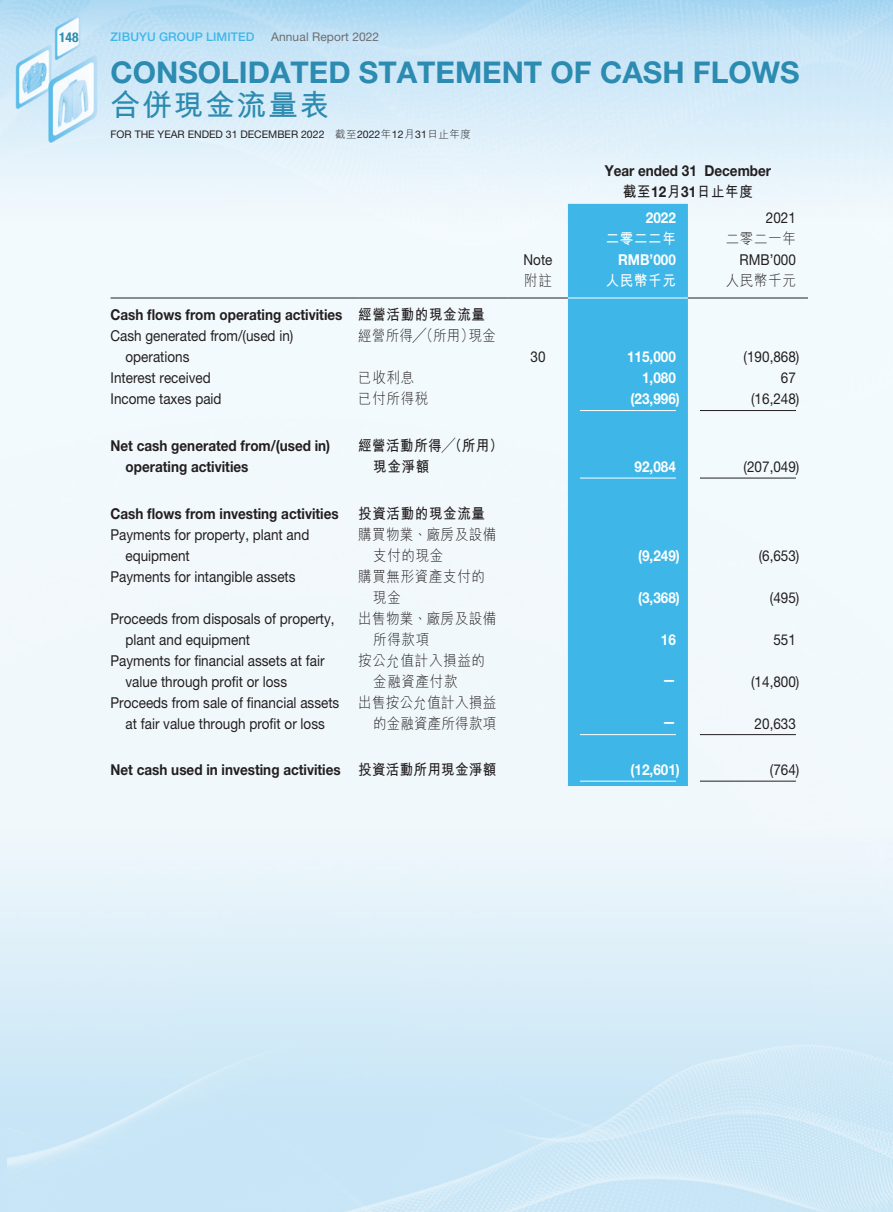
<style>
.page{position:relative;width:893px;height:1212px;background:#fff}
.page>*{position:absolute;margin:0;border:0;box-sizing:border-box;transform-origin:0 0}
.t1{font:700 30px "Helvetica Neue LT Std";color:#2c8bb0}
.t2{font:700 30px "M Hei HK";letter-spacing:.05em;color:#2c8bb0}
._15_Table_Stub{font:15px/21px "Helvetica Neue LT Std";color:#231f20;scale:.9 1}
._15_Table_Stub-2{font:700 15px/21px "Helvetica Neue LT Std";color:#231f20;scale:.9 1}
._15_Table_Stub-3{font:300 15px/21px "M Hei HK";letter-spacing:.04em;color:#231f20;scale:.9 1}
._01_Body_Text{font:15px "Helvetica Neue LT Std";color:#231f20;scale:.9 1}
._01_Body_Text-2{font:700 15px "Helvetica Neue LT Std";color:#fff;scale:.9 1}
._15_Table_Stub-4{font:700 15px/21px "M Hei HK";letter-spacing:.05em;color:#231f20;scale:.9 1}
._01_Body_Text-3{font:700 15px "Helvetica Neue LT Std";color:#231f20;scale:.9 1}
._01_Body_Text-4{font:300 15px "M Hei HK";letter-spacing:.05em;color:#231f20;scale:.9 1}
._01_Body_Text-5{font:700 15px "M Hei HK";letter-spacing:.05em;color:#231f20;scale:.9 1}
._01_Body_Text-6{font:700 15px "M Hei HK";letter-spacing:.05em;color:#fff;scale:.9 1}
._15_Table_Stub-5{font:700 15px "M Hei HK";letter-spacing:.025em;color:#231f20;scale:.9 1}
.t3{font:700 condensed 13.5px "Helvetica Neue LT Std";color:#2c8bb0}
.t4{font:500 12px "Helvetica Neue LT Std";letter-spacing:.01em;color:#3eb7e8}
.t5{font:12px "Helvetica Neue LT Std";letter-spacing:.01em;color:#6c6d70}
.t6{font:10.5px "Helvetica Neue LT Std";color:#231f20}
.s1{font-family:"M Hei HK";font-weight:300}
.s2{font-family:"Helvetica Neue LT Std"}
</style>
<div class="page">
<img style="left:0;top:0;width:893px;height:816px">
<img style="left:8px;top:816px;width:885px;height:396px">
<div style="left:568px;top:204px;width:120px;height:582px;background:#3eb7e8"></div>
<hr style="left:111px;top:298px;width:247px;height:1px;background:#231f20">
<hr style="left:358px;top:298px;width:150px;height:1px;background:#231f20">
<hr style="left:508px;top:298px;width:60px;height:1px;background:#231f20">
<hr style="left:568px;top:298px;width:120px;height:1px;background:#fff">
<hr style="left:688px;top:298px;width:120px;height:1px;background:#231f20">
<hr style="left:580px;top:410px;width:96px;height:1px;background:#fff">
<hr style="left:700px;top:410px;width:96px;height:1px;background:#231f20">
<hr style="left:580px;top:478px;width:96px;height:1px;background:#fff">
<hr style="left:700px;top:478px;width:96px;height:1px;background:#231f20">
<hr style="left:580px;top:734px;width:96px;height:1px;background:#fff">
<hr style="left:700px;top:734px;width:96px;height:1px;background:#231f20">
<hr style="left:580px;top:781px;width:96px;height:1px;background:#fff">
<hr style="left:700px;top:781px;width:96px;height:1px;background:#231f20">
<p class="t3" style="left:59px;top:29px;width:21px">148</p>
<p class="t4" style="left:111px;top:30px;width:145px">ZIBUYU GROUP LIMITED</p>
<p class="t5" style="left:271px;top:30px;width:109px">Annual Report 2022</p>
<h1 class="t1" style="left:111px;top:54px;width:691px">CONSOLIDATED STATEMENT OF CASH FLOWS</h1>
<h1 class="t2" style="left:111px;top:83px;width:221px">合併現金流量表</h1>
<p class="t6" style="left:111px;top:128px;width:362px">FOR THE YEAR ENDED 31 DECEMBER 2022 <span class="s1">截至</span>2022<span class="s1">年</span>12<span class="s1">月</span>31<span class="s1">日止年度</span></p>
<p class="_01_Body_Text-3" style="left:605px;top:162px;width:187px">Year ended 31 December</p>
<p class="_01_Body_Text-5" style="left:623px;top:181px;width:146px">截至<span class="s2">12</span>月<span class="s2">31</span>日止年度</p>
<p class="_01_Body_Text-2" style="left:646px;top:208px;width:35px">2022</p>
<p class="_01_Body_Text" style="left:766px;top:209px;width:35px">2021</p>
<p class="_01_Body_Text-6" style="left:606px;top:228px;width:79px">二零二二年</p>
<p class="_01_Body_Text-4" style="left:726px;top:228px;width:79px">二零二一年</p>
<p class="_01_Body_Text" style="left:524px;top:251px;width:34px">Note</p>
<p class="_01_Body_Text-2" style="left:618px;top:250px;width:66px">RMB’000</p>
<p class="_01_Body_Text" style="left:739px;top:251px;width:64px">RMB’000</p>
<p class="_01_Body_Text-4" style="left:524px;top:270px;width:32px">附註</p>
<p class="_01_Body_Text-6" style="left:606px;top:270px;width:79px">人民幣千元</p>
<p class="_01_Body_Text-4" style="left:726px;top:270px;width:79px">人民幣千元</p>
<p class="_15_Table_Stub-2" style="left:111px;top:304px;width:259px">Cash flows from operating activities</p>
<p class="_15_Table_Stub-4" style="left:358px;top:303px;width:143px">經營活動的現金流量</p>
<p class="_15_Table_Stub" style="left:126px;top:325px;width:188px;text-indent:-15px">Cash generated from/(used in) operations</p>
<p class="_15_Table_Stub-3" style="left:358px;top:325px;width:155px">經營所得╱（所用）現金</p>
<p class="_01_Body_Text" style="left:530px;top:348px;width:18px">30</p>
<p class="_01_Body_Text-2" style="left:627px;top:348px;width:56px">115,000</p>
<p class="_01_Body_Text" style="left:744px;top:348px;width:63px">(190,868)</p>
<p class="_15_Table_Stub" style="left:111px;top:367px;width:113px">Interest received</p>
<p class="_15_Table_Stub-3" style="left:358px;top:367px;width:64px">已收利息</p>
<p class="_01_Body_Text-2" style="left:642px;top:369px;width:39px">1,080</p>
<p class="_01_Body_Text" style="left:781px;top:369px;width:18px">67</p>
<p class="_15_Table_Stub" style="left:111px;top:388px;width:125px">Income taxes paid</p>
<p class="_15_Table_Stub-3" style="left:358px;top:388px;width:79px">已付所得稅</p>
<p class="_01_Body_Text-2" style="left:631px;top:390px;width:56px">(23,996)</p>
<p class="_01_Body_Text" style="left:751px;top:390px;width:55px">(16,248)</p>
<p class="_15_Table_Stub-2" style="left:126px;top:435px;width:229px;text-indent:-15px">Net cash generated from/(used in) operating activities</p>
<p class="_15_Table_Stub-4" style="left:373px;top:434px;width:146px;text-indent:-15px">經營活動所得╱（所用）現金淨額</p>
<p class="_01_Body_Text-2" style="left:635px;top:457px;width:47px">92,084</p>
<p class="_01_Body_Text" style="left:744px;top:458px;width:63px">(207,049)</p>
<p class="_15_Table_Stub-2" style="left:111px;top:502px;width:255px">Cash flows from investing activities</p>
<p class="_15_Table_Stub-4" style="left:358px;top:501px;width:143px">投資活動的現金流量</p>
<p class="_15_Table_Stub" style="left:126px;top:523px;width:206px;text-indent:-15px">Payments for property, plant and equipment</p>
<p class="_15_Table_Stub-3" style="left:373px;top:523px;width:138px;text-indent:-15px">購買物業、廠房及設備支付的現金</p>
<p class="_15_Table_Stub" style="left:111px;top:565px;width:207px">Payments for intangible assets</p>
<p class="_15_Table_Stub-3" style="left:373px;top:565px;width:126px;text-indent:-15px">購買無形資產支付的現金</p>
<p class="_15_Table_Stub" style="left:126px;top:607px;width:234px;text-indent:-15px">Proceeds from disposals of property, plant and equipment</p>
<p class="_15_Table_Stub-3" style="left:373px;top:607px;width:138px;text-indent:-15px">出售物業、廠房及設備所得款項</p>
<p class="_15_Table_Stub" style="left:126px;top:649px;width:223px;text-indent:-15px">Payments for financial assets at fair value through profit or loss</p>
<p class="_15_Table_Stub-3" style="left:373px;top:649px;width:126px;text-indent:-15px">按公允值計入損益的金融資產付款</p>
<p class="_15_Table_Stub" style="left:111px;top:691px;width:256px;text-align:center">Proceeds from sale of financial assets at fair value through profit or loss</p>
<p class="_15_Table_Stub-3" style="left:358px;top:691px;width:155px;text-align:right">出售按公允值計入損益的金融資產所得款項</p>
<p class="_01_Body_Text-2" style="left:638px;top:546px;width:48px">(9,249)</p>
<p class="_01_Body_Text" style="left:759px;top:546px;width:47px">(6,653)</p>
<p class="_01_Body_Text-2" style="left:638px;top:588px;width:48px">(3,368)</p>
<p class="_01_Body_Text" style="left:770px;top:588px;width:34px">(495)</p>
<p class="_01_Body_Text-2" style="left:661px;top:630px;width:18px">16</p>
<p class="_01_Body_Text" style="left:773px;top:630px;width:27px">551</p>
<p class="_01_Body_Text-2" style="left:662px;top:670px;width:16px">—</p>
<p class="_01_Body_Text" style="left:751px;top:672px;width:55px">(14,800)</p>
<p class="_01_Body_Text-2" style="left:662px;top:712px;width:16px">—</p>
<p class="_01_Body_Text" style="left:755px;top:714px;width:47px">20,633</p>
<p class="_15_Table_Stub-2" style="left:111px;top:759px;width:257px">Net cash used in investing activities</p>
<p class="_15_Table_Stub-5" style="left:358px;top:759px;width:155px">投資活動所用現金淨額</p>
<p class="_01_Body_Text-2" style="left:631px;top:760px;width:56px">(12,601)</p>
<p class="_01_Body_Text" style="left:770px;top:761px;width:34px">(764)</p>
</div>
